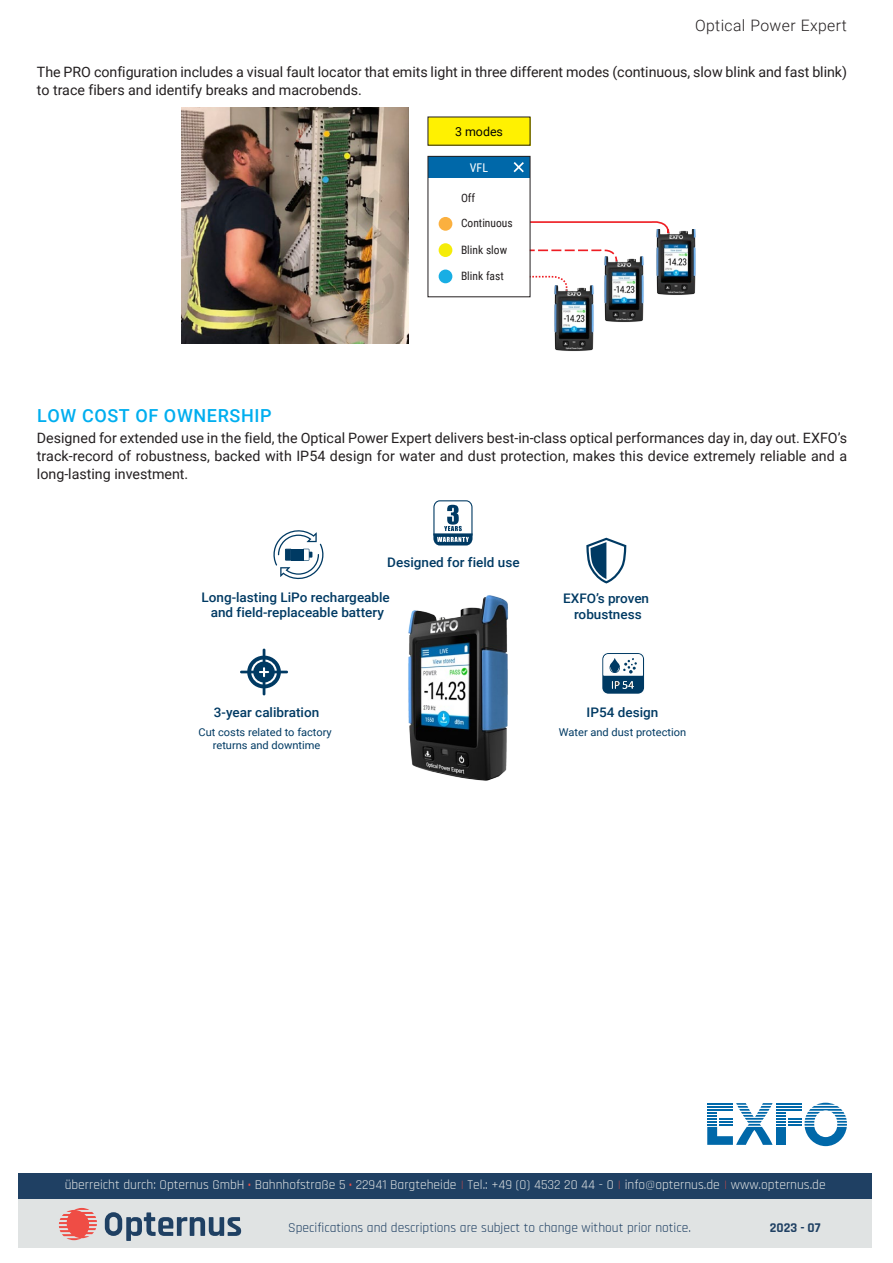
<style>
.page{position:relative;width:893px;height:1263px;background:#fff}
.page>*{position:absolute;margin:0;border:0;box-sizing:border-box;transform-origin:0 0}
.t1{font:500 18px "Roboto";letter-spacing:.035em;color:#00aeef}
.t2{font:300 15.75px "Roboto";letter-spacing:.025em;color:#231f20}
.t3{font:14.25px/18px "Roboto";letter-spacing:-.005em;color:#231f20}
.t4{font:13.5px "Rajdhani";color:#e0e3e3}
.t5{font:13.5px "Rajdhani";color:#1f4063}
.t6{font:700 13.5px "Rajdhani";color:#1f4063}
.t7{font:500 13.2px/15.9px "Roboto";color:#003a63;text-align:center}
.t8{font:12.45px "Roboto";color:#040503}
.t9{font:12px "Roboto Condensed";color:#fff}
.t10{font:11.55px "Roboto Condensed";color:#231f20}
.t11{font:10.8px/12.9px "Roboto";color:#003a63;text-align:center}
.s1{font-weight:700;color:#ef4d45}
.s2{font-weight:300;color:#ef4d45}
.s3{font-weight:300}
.s4{font-style:inherit}
</style>
<div class="page">
<div style="left:19px;top:1190px;width:853px;height:58px;background:#e0e3e3"></div>
<div style="left:19px;top:1173px;width:853px;height:25px;background:#1f4063"></div>
<svg style="left:105px;top:1212px;width:136px;height:29px"></svg>
<svg style="left:59px;top:1208px;width:38px;height:32px"></svg>
<svg style="left:707px;top:1103px;width:140px;height:43px"></svg>
<hr style="left:707px;top:1109px;width:26px;height:2px;background:#0068a9">
<img style="left:554px;top:286px;width:40px;height:65px">
<svg style="left:530px;top:275px;width:38px;height:16px"></svg>
<img style="left:604px;top:257px;width:40px;height:65px">
<svg style="left:530px;top:249px;width:88px;height:14px"></svg>
<img style="left:656px;top:229px;width:40px;height:66px">
<svg style="left:530px;top:220px;width:140px;height:15px"></svg>
<img style="left:182px;top:107px;width:226px;height:237px">
<div style="left:428px;top:157px;width:102px;height:21px;background:#0068a9"></div>
<div style="left:428px;top:117px;width:102px;height:28px;background:#fff101"></div>
<div style="left:439px;top:217px;width:13px;height:14px;background:#fbb03f;border-radius:50%"></div>
<div style="left:439px;top:243px;width:13px;height:14px;background:#f5ec09;border-radius:50%"></div>
<div style="left:439px;top:270px;width:13px;height:13px;background:#18aee4;border-radius:50%"></div>
<svg style="left:513px;top:162px;width:11px;height:11px"></svg>
<svg style="left:273px;top:530px;width:51px;height:50px"></svg>
<div style="left:291px;top:549px;width:6px;height:12px;background:#003a63"></div>
<div style="left:297px;top:549px;width:6px;height:12px;background:#003a63"></div>
<svg style="left:240px;top:649px;width:48px;height:46px"></svg>
<svg style="left:586px;top:538px;width:40px;height:45px"></svg>
<svg style="left:433px;top:500px;width:39px;height:45px"></svg>
<img style="left:408px;top:595px;width:237px;height:186px">
<p class="t2" style="left:695px;top:15px;width:153px">Optical Power Expert</p>
<p class="t3" style="left:37px;top:62px;width:812px">The PRO configuration includes a visual fault locator that emits light in three different modes (continuous, slow blink and fast blink) to trace fibers and identify breaks and macrobends.</p>
<p class="t8" style="left:455px;top:122px;width:50px">3 modes</p>
<p class="t9" style="left:470px;top:159px;width:20px">VFL</p>
<p class="t10" style="left:461px;top:189px;width:16px">Off</p>
<p class="t10" style="left:461px;top:215px;width:53px">Continuous</p>
<p class="t10" style="left:461px;top:241px;width:48px">Blink slow</p>
<p class="t10" style="left:461px;top:268px;width:44px">Blink fast</p>
<p class="t1" style="left:37px;top:403px;width:236px">LOW COST OF OWNERSHIP</p>
<p class="t3" style="left:37px;top:429px;width:812px;text-align:justify">Designed for extended use in the field, the Optical Power Expert delivers best-in-class optical performances day in, day out. EXFO’s track-record of robustness, backed with IP54 design for water and dust protection, makes this device extremely reliable and a long-lasting investment.</p>
<p class="t7" style="left:387px;top:554px;width:134px">Designed for field use</p>
<p class="t7" style="left:201px;top:588px;width:190px">Long-lasting LiPo rechargeable and field-replaceable battery</p>
<p class="t7" style="left:563px;top:590px;width:87px">EXFO’s proven robustness</p>
<p class="t7" style="left:214px;top:703px;width:107px">3-year calibration</p>
<p class="t11" style="left:198px;top:725px;width:135px">Cut costs related to factory returns and downtime</p>
<p class="t7" style="left:587px;top:703px;width:73px">IP54 design</p>
<p class="t11" style="left:559px;top:725px;width:129px">Water and dust protection</p>
<p class="t4" style="left:65px;top:1177px;width:763px">überreicht durch: Opternus GmbH <span class="s1">·</span> Bahnhofstraße 5 <span class="s1">·</span> 22941 Bargteheide <span class="s2">।</span> Tel.: +49 (0) 4532 20 44 - 0 <span class="s2">।</span> info<span class="s3">@</span>opternus.de <span class="s2">।</span> www.opternus.de</p>
<p class="t5" style="left:288px;top:1220px;width:404px">Specifications and descriptions are subject to change without prior notice.</p>
<p class="t6" style="left:770px;top:1219px;width:52px">2023 - <span class="s4">07</span></p>
</div>
